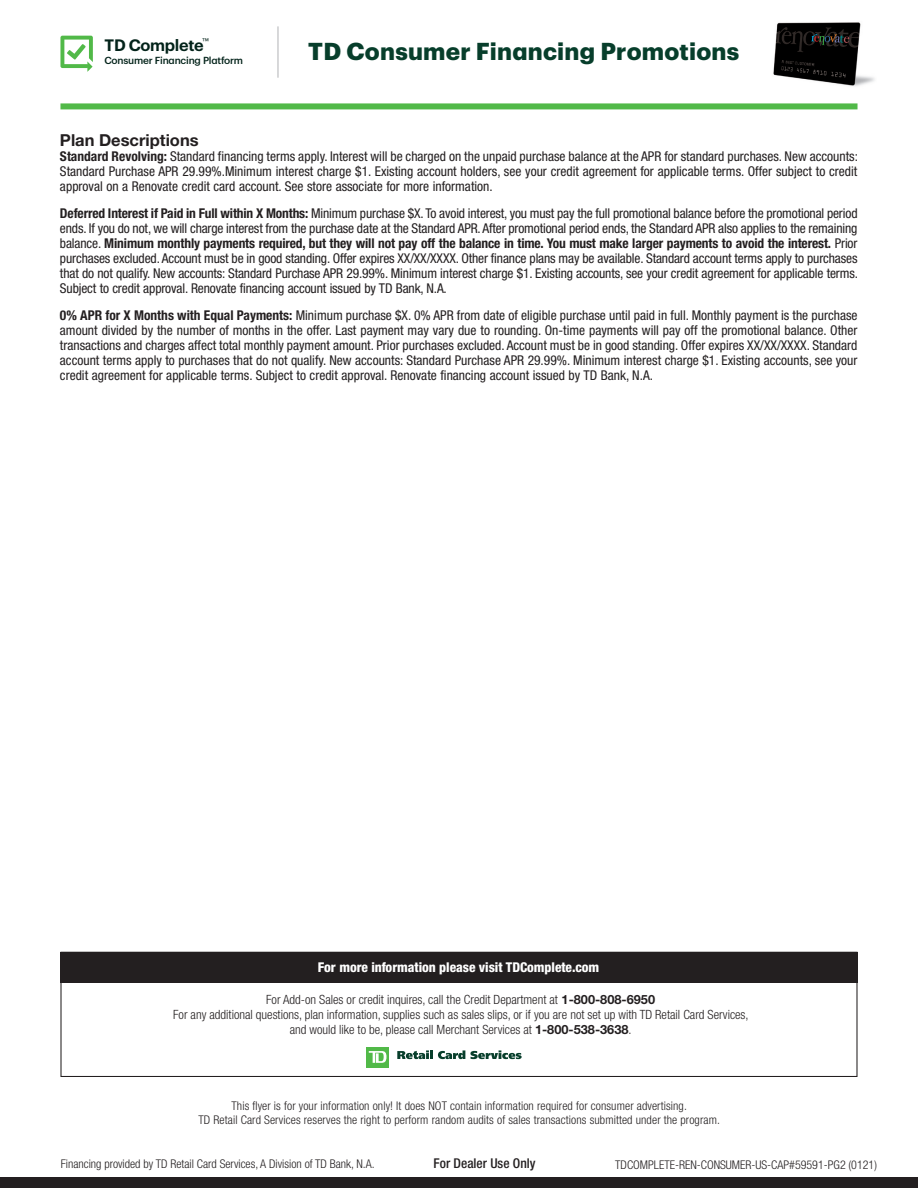
<style>
.page{position:relative;width:918px;height:1188px;background:#fff}
.page>*{position:absolute;margin:0;border:0;box-sizing:border-box;transform-origin:0 0}
.t1{font:700 24px "TD Graphik";letter-spacing:.01em;color:#073e2b}
.t2{font:700 16.5px "Helvetica Neue LT Std";color:#231f20}
.t3{font:600 16.2px "TD Graphik";letter-spacing:-.02em;color:#03231a}
.t4{font:condensed 13.5px/15px "Helvetica Neue LT Std";color:#231f20;text-align:justify}
.t5{font:800 condensed 13.5px "Helvetica Neue LT Std";letter-spacing:-.005em;color:#fff}
.t6{font:500 condensed 13.5px "Helvetica Neue LT Std";color:#231f20}
.t7{font:300 condensed 12.75px/14.7px "Helvetica Neue LT Std";color:#231f20;text-align:center}
.t8{font:300 condensed 12px/14.4px "Helvetica Neue";letter-spacing:.01em;color:#231f20;text-align:center}
.t9{font:500 10.05px "TD Graphik";letter-spacing:-.02em;color:#03231a}
.s1{font-weight:700}
.s2{font-weight:700;font-stretch:normal}
</style>
<div class="page">
<div style="left:0;top:1177px;width:918px;height:11px;background:#231f20"></div>
<svg style="left:397px;top:1050px;width:125px;height:9px"></svg>
<div style="left:366px;top:1048px;width:23px;height:19px;background:#51b948"></div>
<svg style="left:369px;top:1051px;width:17px;height:12px"></svg>
<div style="left:60px;top:952px;width:798px;height:125px;border:1px solid #231f20"></div>
<div style="left:60px;top:953px;width:798px;height:30px;background:#231f20"></div>
<div style="left:60px;top:103px;width:798px;height:6px;background:#51b948"></div>
<img style="left:773px;top:22px;width:102px;height:64px">
<hr style="left:277px;top:26px;width:2px;height:52px;background:#cbccce">
<svg style="left:60px;top:36px;width:33px;height:36px"></svg>
<p class="t3" style="left:105px;top:33px;width:106px">TD Complete<sup>™</sup></p>
<p class="t9" style="left:104px;top:52px;width:140px">Consumer Financing Platform</p>
<p class="t1" style="left:308px;top:32px;width:433px">TD Consumer Financing Promotions</p>
<p class="t2" style="left:60px;top:130px;width:140px">Plan Descriptions</p>
<p class="t4" style="left:60px;top:149px;width:800px"><span class="s1">Standard Revolving:</span> Standard financing terms apply. Interest will be charged on the unpaid purchase balance at the APR for standard purchases. New accounts:<br>Standard Purchase APR 29.99%.Minimum interest charge $1. Existing account holders, see your credit agreement for applicable terms. Offer subject to credit approval on a Renovate credit card account. See store associate for more information.</p>
<p class="t4" style="left:60px;top:206px;width:800px"><span class="s1">Deferred Interest if Paid in Full within X Months:</span> Minimum purchase $X. To avoid interest, you must pay the full promotional balance before the promotional period ends. If you do not, we will charge interest from the purchase date at the Standard APR. After promotional period ends, the Standard APR also applies to the remaining balance. <span class="s1">Minimum monthly payments required, but they will not pay off the balance in time. You must make larger payments to avoid the interest.</span> Prior purchases excluded. Account must be in good standing. Offer expires XX/XX/XXXX. Other finance plans may be available. Standard account terms apply to purchases that do not qualify. New accounts: Standard Purchase APR 29.99%. Minimum interest charge $1. Existing accounts, see your credit agreement for applicable terms.<br>Subject to credit approval. Renovate financing account issued by TD Bank, N.A.</p>
<p class="t4" style="left:60px;top:308px;width:799px"><span class="s1">0% APR for X Months with Equal Payments:</span> Minimum purchase $X. 0% APR from date of eligible purchase until paid in full. Monthly payment is the purchase amount divided by the number of months in the offer. Last payment may vary due to rounding. On-time payments will pay off the promotional balance. Other transactions and charges affect total monthly payment amount. Prior purchases excluded. Account must be in good standing. Offer expires XX/XX/XXXX. Standard account terms apply to purchases that do not qualify. New accounts: Standard Purchase APR 29.99%. Minimum interest charge $1. Existing accounts, see your credit agreement for applicable terms. Subject to credit approval. Renovate financing account issued by TD Bank, N.A.</p>
<p class="t5" style="left:318px;top:959px;width:283px">For more information please visit TDComplete.com</p>
<p class="t7" style="left:266px;top:992px;width:390px">For Add-on Sales or credit inquires, call the Credit Department at <span class="s2">1-800-808-6950</span></p>
<p class="t7" style="left:173px;top:1007px;width:577px">For any additional questions, plan information, supplies such as sales slips, or if you are not set up with TD Retail Card Services, and would like to be, please call Merchant Services at <span class="s2">1-800-538-3638</span>.</p>
<p class="t8" style="left:198px;top:1098px;width:523px">This flyer is for your information only! It does NOT contain information required for consumer advertising.<br>TD Retail Card Services reserves the right to perform random audits of sales transactions submitted under the program.</p>
<p class="t8" style="left:61px;top:1157px;width:315px">Financing provided by TD Retail Card Services, A Division of TD Bank, N.A.</p>
<p class="t6" style="left:434px;top:1155px;width:103px">For Dealer Use Only</p>
<p class="t8" style="left:615px;top:1157px;width:263px">TDCOMPLETE-REN-CONSUMER-US-CAP#59591-PG2 (0121)</p>
</div>
